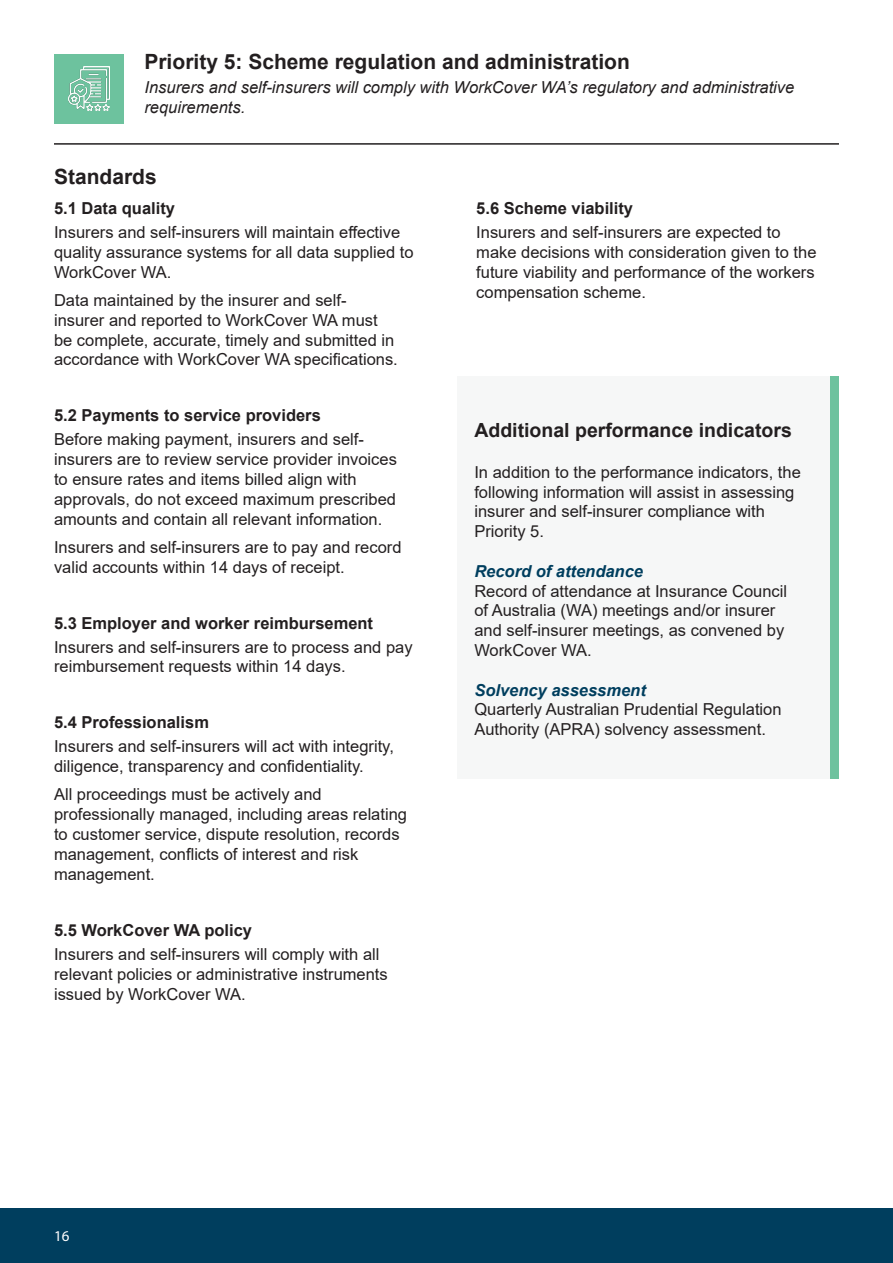
<style>
.page{position:relative;width:893px;height:1263px;background:#fff}
.page>*{position:absolute;margin:0;border:0;box-sizing:border-box;transform-origin:0 0}
.P_S_sub_header{font:700 21px "Arial";color:#231f20}
.P_S_sub_header-2{font:700 19.5px "Arial";color:#231f20}
.P_S_Body_copy{font:16.5px/19.8px "Arial";color:#231f20}
._1_1_Heading{font:700 16.5px "Arial";color:#231f20}
.P_S_Body_copy-2{font:italic 16.5px/19.8px "Arial";color:#231f20}
.t1{font:15px "Myriad Pro";color:#fff}
.s1{font-weight:700;font-style:italic;color:#003e5e}
</style>
<div class="page">
<div style="left:0;top:1209px;width:893px;height:54px;background:#003e5e"></div>
<div style="left:457px;top:376px;width:373px;height:403px;background:#f6f7f7"></div>
<div style="left:830px;top:376px;width:9px;height:403px;background:#6dc29e"></div>
<div style="left:54px;top:54px;width:69px;height:69px;background:#6dc29e"></div>
<img style="left:68px;top:67px;width:41px;height:44px">
<hr style="left:54px;top:143px;width:785px;height:2px;background:#231f20">
<p class="P_S_sub_header" style="left:144px;top:47px;width:487px">Priority 5: Scheme regulation and administration</p>
<p class="P_S_Body_copy-2" style="left:144px;top:78px;width:651px">Insurers and self-insurers will comply with WorkCover WA’s regulatory and administrative requirements.</p>
<p class="P_S_sub_header" style="left:54px;top:161px;width:104px">Standards</p>
<p class="_1_1_Heading" style="left:54px;top:197px;width:123px">5.1 Data quality</p>
<p class="P_S_Body_copy" style="left:54px;top:222px;width:361px">Insurers and self-insurers will maintain effective quality assurance systems for all data supplied to<br>WorkCover WA.</p>
<p class="P_S_Body_copy" style="left:54px;top:290px;width:345px">Data maintained by the insurer and self&shy;insurer and reported to WorkCover WA must be complete, accurate, timely and submitted in accordance with WorkCover WA specifications.</p>
<p class="_1_1_Heading" style="left:54px;top:404px;width:268px">5.2 Payments to service providers</p>
<p class="P_S_Body_copy" style="left:54px;top:430px;width:344px">Before making payment, insurers and self&shy;insurers are to review service provider invoices to ensure rates and items billed align with approvals, do not exceed maximum prescribed amounts and contain all relevant information.</p>
<p class="P_S_Body_copy" style="left:54px;top:537px;width:349px">Insurers and self-insurers are to pay and record valid accounts within 14 days of receipt.</p>
<p class="_1_1_Heading" style="left:54px;top:611px;width:321px">5.3 Employer and worker reimbursement</p>
<p class="P_S_Body_copy" style="left:54px;top:637px;width:360px">Insurers and self-insurers are to process and pay reimbursement requests within 14 days.</p>
<p class="_1_1_Heading" style="left:54px;top:711px;width:156px">5.4 Professionalism</p>
<p class="P_S_Body_copy" style="left:54px;top:736px;width:341px">Insurers and self-insurers will act with integrity, diligence, transparency and confidentiality.</p>
<p class="P_S_Body_copy" style="left:54px;top:784px;width:355px">All proceedings must be actively and professionally managed, including areas relating to customer service, dispute resolution, records management, conflicts of interest and risk management.</p>
<p class="_1_1_Heading" style="left:54px;top:919px;width:200px">5.5 WorkCover WA policy</p>
<p class="P_S_Body_copy" style="left:54px;top:944px;width:335px">Insurers and self-insurers will comply with all relevant policies or administrative instruments issued by WorkCover WA.</p>
<p class="_1_1_Heading" style="left:476px;top:197px;width:158px">5.6 Scheme viability</p>
<p class="P_S_Body_copy" style="left:476px;top:222px;width:342px">Insurers and self-insurers are expected to make decisions with consideration given to the future viability and performance of the workers compensation scheme.</p>
<p class="P_S_sub_header-2" style="left:474px;top:416px;width:319px">Additional performance indicators</p>
<p class="P_S_Body_copy" style="left:474px;top:462px;width:328px">In addition to the performance indicators, the following information will assist in assessing insurer and self-insurer compliance with Priority 5.</p>
<p class="P_S_Body_copy" style="left:474px;top:561px;width:314px"><span class="s1">Record of attendance<br></span>Record of attendance at Insurance Council of Australia (WA) meetings and/or insurer and self-insurer meetings, as convened by<br>WorkCover WA.</p>
<p class="P_S_Body_copy" style="left:474px;top:680px;width:309px"><span class="s1">Solvency assessment<br></span>Quarterly Australian Prudential Regulation<br>Authority (APRA) solvency assessment.</p>
<p class="t1" style="left:54px;top:1227px;width:17px">16</p>
</div>
